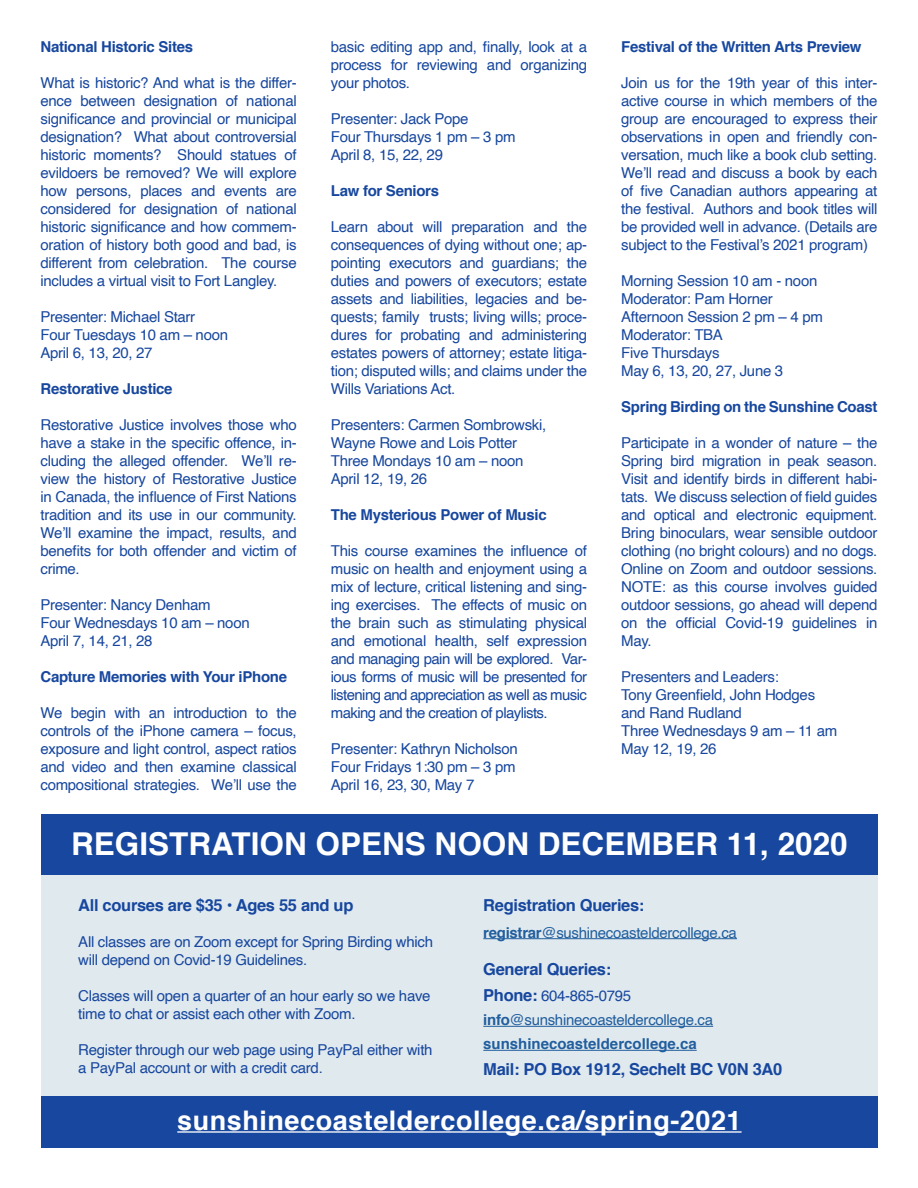
<style>
.page{position:relative;width:918px;height:1188px;background:#fff}
.page>*{position:absolute;margin:0;border:0;box-sizing:border-box;transform-origin:0 0}
.t1{font:700 31.5px "Helvetica";color:#fff}
.t2{font:700 27px "Helvetica";letter-spacing:.02em;color:#fff}
.t3{font:700 16.5px "Helvetica";letter-spacing:-.02em;color:#17479e}
.t4{font:15px/18px "Helvetica";letter-spacing:-.02em;color:#17479e}
.t5{font:700 15px "Helvetica";letter-spacing:-.02em;color:#17479e}
.t6{font:700 15px/24px "Helvetica";color:#215e9e}
.t7{font:15px "Helvetica";letter-spacing:-.02em;color:#215e9e}
.s1{font-weight:700}
.s2{font-size:16.5px;color:#17479e}
.s3{font-weight:400;color:#17479e}
.s4{font-weight:400}
</style>
<div class="page">
<div style="left:41px;top:858px;width:837px;height:290px;background:#e0e9ee"></div>
<div style="left:41px;top:814px;width:837px;height:61px;background:#17479e"></div>
<div style="left:41px;top:1096px;width:837px;height:52px;background:#17479e"></div>
<hr style="left:177px;top:1131px;width:565px;height:2px;background:#fff">
<hr style="left:483px;top:938px;width:254px;height:1px;background:#215e9e">
<hr style="left:483px;top:1026px;width:230px;height:1px;background:#215e9e">
<hr style="left:483px;top:1050px;width:214px;height:1px;background:#215e9e">
<p class="t5" style="left:40px;top:34px;width:154px">National Historic Sites</p>
<p class="t4" style="left:40px;top:74px;width:258px;text-align:justify">What is historic? And what is the differ&shy;ence between designation of national significance and provincial or municipal designation? What about controversial historic moments? Should statues of evildoers be removed? We will explore how persons, places and events are considered for designation of national historic significance and how commem&shy;oration of history both good and bad, is different from celebration. The course includes a virtual visit to Fort Langley.</p>
<p class="t4" style="left:40px;top:308px;width:189px">Presenter: Michael Starr<br>Four Tuesdays 10 am – noon<br>April 6, 13, 20, 27</p>
<p class="t5" style="left:40px;top:376px;width:134px">Restorative Justice</p>
<p class="t4" style="left:40px;top:416px;width:258px;text-align:justify">Restorative Justice involves those who have a stake in the specific offence, in&shy;cluding the alleged offender. We’ll re&shy;view the history of Restorative Justice in Canada, the influence of First Nations tradition and its use in our community.<br>We’ll examine the impact, results, and benefits for both offender and victim of crime.</p>
<p class="t4" style="left:40px;top:596px;width:211px">Presenter: Nancy Denham<br>Four Wednesdays 10 am – noon<br>April 7, 14, 21, 28</p>
<p class="t5" style="left:40px;top:664px;width:248px">Capture Memories with Your iPhone</p>
<p class="t4" style="left:40px;top:704px;width:258px;text-align:justify">We begin with an introduction to the controls of the iPhone camera – focus, exposure and light control, aspect ratios and video and then examine classical compositional strategies. We’ll use the</p>
<p class="t4" style="left:331px;top:38px;width:258px;text-align:justify">basic editing app and, finally, look at a process for reviewing and organizing your photos.</p>
<p class="t4" style="left:331px;top:110px;width:186px">Presenter: Jack Pope<br>Four Thursdays 1 pm – 3 pm<br>April 8, 15, 22, 29</p>
<p class="t5" style="left:331px;top:178px;width:110px">Law for Seniors</p>
<p class="t4" style="left:331px;top:218px;width:258px;text-align:justify">Learn about will preparation and the consequences of dying without one; ap&shy;pointing executors and guardians; the duties and powers of executors; estate assets and liabilities, legacies and be&shy;quests; family trusts; living wills; proce&shy;dures for probating and administering estates powers of attorney; estate litiga&shy;tion; disputed wills; and claims under the Wills Variations Act.</p>
<p class="t4" style="left:331px;top:416px;width:217px">Presenters: Carmen Sombrowski,<br>Wayne Rowe and Lois Potter<br>Three Mondays 10 am – noon<br>April 12, 19, 26</p>
<p class="t5" style="left:331px;top:502px;width:217px">The Mysterious Power of Music</p>
<p class="t4" style="left:331px;top:542px;width:258px;text-align:justify">This course examines the influence of music on health and enjoyment using a mix of lecture, critical listening and sing&shy;ing exercises. The effects of music on the brain such as stimulating physical and emotional health, self expression and managing pain will be explored. Var&shy;ious forms of music will be presented for listening and appreciation as well as music making and the creation of playlists.</p>
<p class="t4" style="left:331px;top:740px;width:188px">Presenter: Kathryn Nicholson<br>Four Fridays 1:30 pm – 3 pm<br>April 16, 23, 30, May 7</p>
<p class="t5" style="left:621px;top:34px;width:242px">Festival of the Written Arts Preview</p>
<p class="t4" style="left:621px;top:74px;width:258px;text-align:justify">Join us for the 19th year of this inter&shy;active course in which members of the group are encouraged to express their observations in open and friendly con&shy;versation, much like a book club setting.<br>We’ll read and discuss a book by each of five Canadian authors appearing at the festival. Authors and book titles will be provided well in advance. (Details are subject to the Festival’s 2021 program)</p>
<p class="t4" style="left:621px;top:272px;width:203px">Morning Session 10 am - noon<br>Moderator: Pam Horner<br>Afternoon Session 2 pm – 4 pm<br>Moderator: TBA<br>Five Thursdays<br>May 6, 13, 20, 27, June 3</p>
<p class="t5" style="left:621px;top:394px;width:258px">Spring Birding on the Sunshine Coast</p>
<p class="t4" style="left:621px;top:434px;width:258px;text-align:justify">Participate in a wonder of nature – the Spring bird migration in peak season.<br>Visit and identify birds in different habi&shy;tats. We discuss selection of field guides and optical and electronic equipment.<br>Bring binoculars, wear sensible outdoor clothing (no bright colours) and no dogs.<br>Online on Zoom and outdoor sessions.<br>NOTE: as this course involves guided outdoor sessions, go ahead will depend on the official Covid-19 guidelines in May.</p>
<p class="t4" style="left:621px;top:668px;width:218px">Presenters and Leaders:<br>Tony Greenfield, John Hodges and Rand Rudland<br>Three Wednesdays 9 am – 11 am<br>May 12, 19, 26</p>
<h1 class="t1" style="left:71px;top:819px;width:778px">REGISTRATION OPENS NOON DECEMBER 11, 2020</h1>
<p class="t3" style="left:78px;top:891px;width:277px">All courses are $35 • Ages 55 and up</p>
<p class="t4" style="left:78px;top:933px;width:356px">All classes are on Zoom except for Spring Birding which will depend on Covid-19 Guidelines.</p>
<p class="t4" style="left:78px;top:987px;width:354px">Classes will open a quarter of an hour early so we have time to chat or assist each other with Zoom.</p>
<p class="t4" style="left:78px;top:1041px;width:356px">Register through our web page using PayPal either with a PayPal account or with a credit card.</p>
<p class="t3" style="left:483px;top:891px;width:163px">Registration Queries:</p>
<p class="t7" style="left:483px;top:921px;width:255px"><span class="s1">registrar</span>@sushinecoasteldercollege.ca</p>
<p class="t3" style="left:483px;top:956px;width:130px">General Queries:</p>
<p class="t6" style="left:483px;top:984px;width:231px"><span class="s2">Phone:</span> <span class="s3">604-865-0795 </span>info<span class="s4">@sunshinecoasteldercollege.ca </span>sunshinecoasteldercollege.ca</p>
<p class="t3" style="left:483px;top:1056px;width:300px">Mail: PO Box 1912, Sechelt BC V0N 3A0</p>
<h2 class="t2" style="left:177px;top:1099px;width:566px">sunshinecoasteldercollege.ca/spring-2021</h2>
</div>
